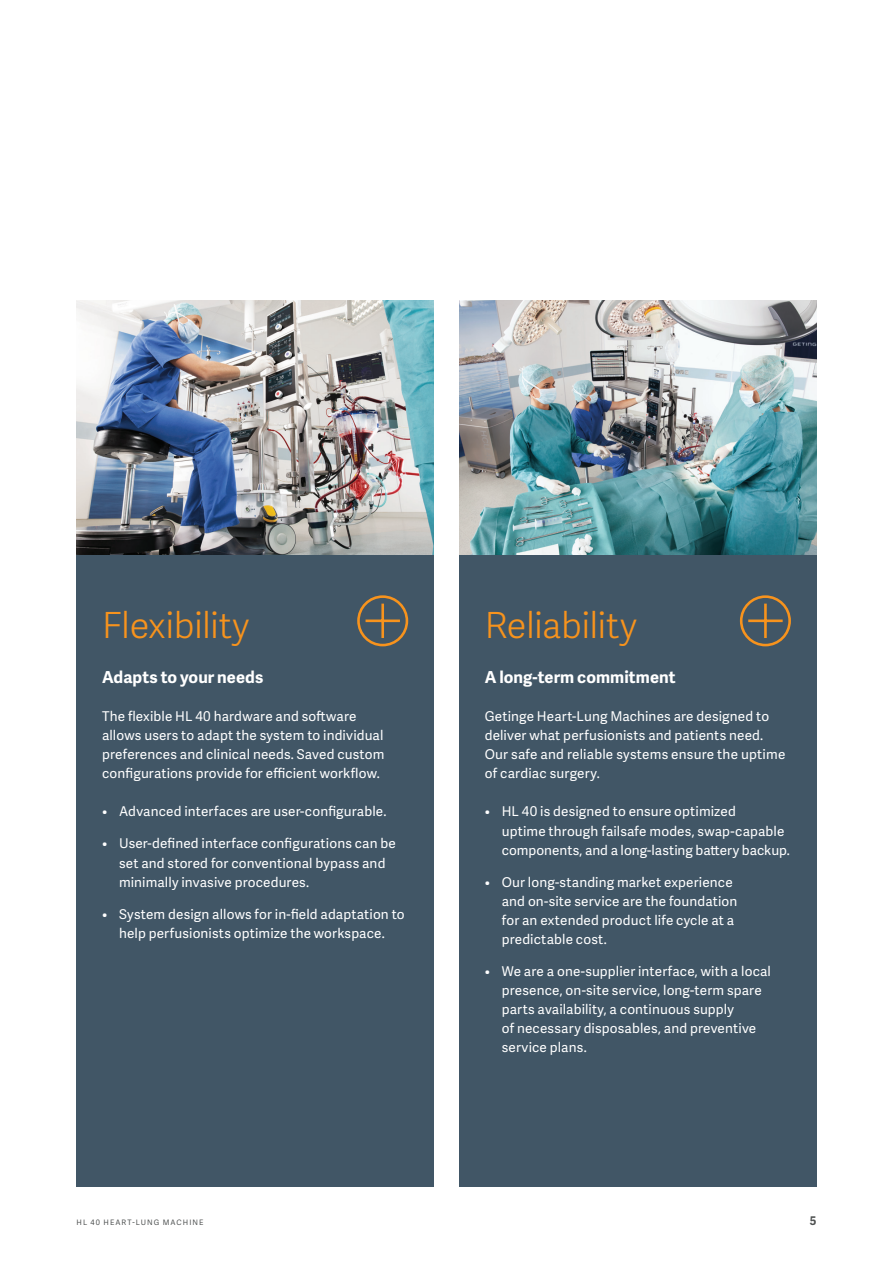
<style>
.page{position:relative;width:893px;height:1263px;background:#fff}
.page>*{position:absolute;margin:0;border:0;box-sizing:border-box;transform-origin:0 0}
.t1{font:300 36px "Adelle Sans";letter-spacing:-.015em;color:#f7931d}
.t2{font:700 16.5px "Adelle Sans";letter-spacing:.005em;color:#fff}
.t3{font:13.5px/19.2px "Adelle Sans";letter-spacing:.01em;color:#fff}
.t4{font:700 12px "Adelle Sans";color:#505353}
.t5{font:7.5px "Adelle Sans";letter-spacing:.135em;color:#505353}
</style>
<div class="page">
<div style="left:459px;top:555px;width:357px;height:631px;background:#415666"></div>
<div style="left:740px;top:595px;width:51px;height:51px;border:3px solid #f7931d;border-radius:50%"></div>
<hr style="left:764px;top:604px;width:3px;height:34px;background:#f7931d">
<hr style="left:748px;top:619px;width:35px;height:3px;background:#f7931d">
<div style="left:77px;top:555px;width:357px;height:631px;background:#415666"></div>
<div style="left:357px;top:595px;width:51px;height:51px;border:3px solid #f7931d;border-radius:50%"></div>
<hr style="left:381px;top:604px;width:3px;height:34px;background:#f7931d">
<hr style="left:366px;top:619px;width:34px;height:3px;background:#f7931d">
<img style="left:77px;top:300px;width:357px;height:255px">
<img style="left:459px;top:300px;width:357px;height:255px">
<h1 class="t1" style="left:102px;top:599px;width:149px">Flexibility</h1>
<p class="t2" style="left:102px;top:664px;width:163px">Adapts to your needs</p>
<p class="t3" style="left:102px;top:706px;width:284px">The flexible HL 40 hardware and software allows users to adapt the system to individual preferences and clinical needs. Saved custom configurations provide for efficient workflow.</p>
<p class="t3" style="left:102px;top:802px;width:286px">• Advanced interfaces are user-configurable.</p>
<p class="t3" style="left:119px;top:833px;width:278px;text-indent:-17px">• User-defined interface configurations can be set and stored for conventional bypass and minimally invasive procedures.</p>
<p class="t3" style="left:102px;top:904px;width:304px;text-align:center">• System design allows for in-field adaptation to help perfusionists optimize the workspace.</p>
<h1 class="t1" style="left:485px;top:599px;width:154px">Reliability</h1>
<p class="t2" style="left:485px;top:664px;width:192px">A long-term commitment</p>
<p class="t3" style="left:485px;top:706px;width:302px">Getinge Heart-Lung Machines are designed to deliver what perfusionists and patients need.<br>Our safe and reliable systems ensure the uptime of cardiac surgery.</p>
<p class="t3" style="left:502px;top:802px;width:290px;text-indent:-17px">• HL 40 is designed to ensure optimized<br>uptime through failsafe modes, swap-capable components, and a long-lasting battery backup.</p>
<p class="t3" style="left:502px;top:872px;width:237px;text-indent:-17px">• Our long-standing market experience and on-site service are the foundation for an extended product life cycle at a predictable cost.</p>
<p class="t3" style="left:502px;top:961px;width:271px;text-indent:-17px">• We are a one-supplier interface, with a local presence, on-site service, long-term spare parts availability, a continuous supply<br>of necessary disposables, and preventive service plans.</p>
<p class="t5" style="left:77px;top:1217px;width:128px">HL 40 HEART-LUNG MACHINE</p>
<p class="t4" style="left:810px;top:1211px;width:8px">5</p>
</div>
